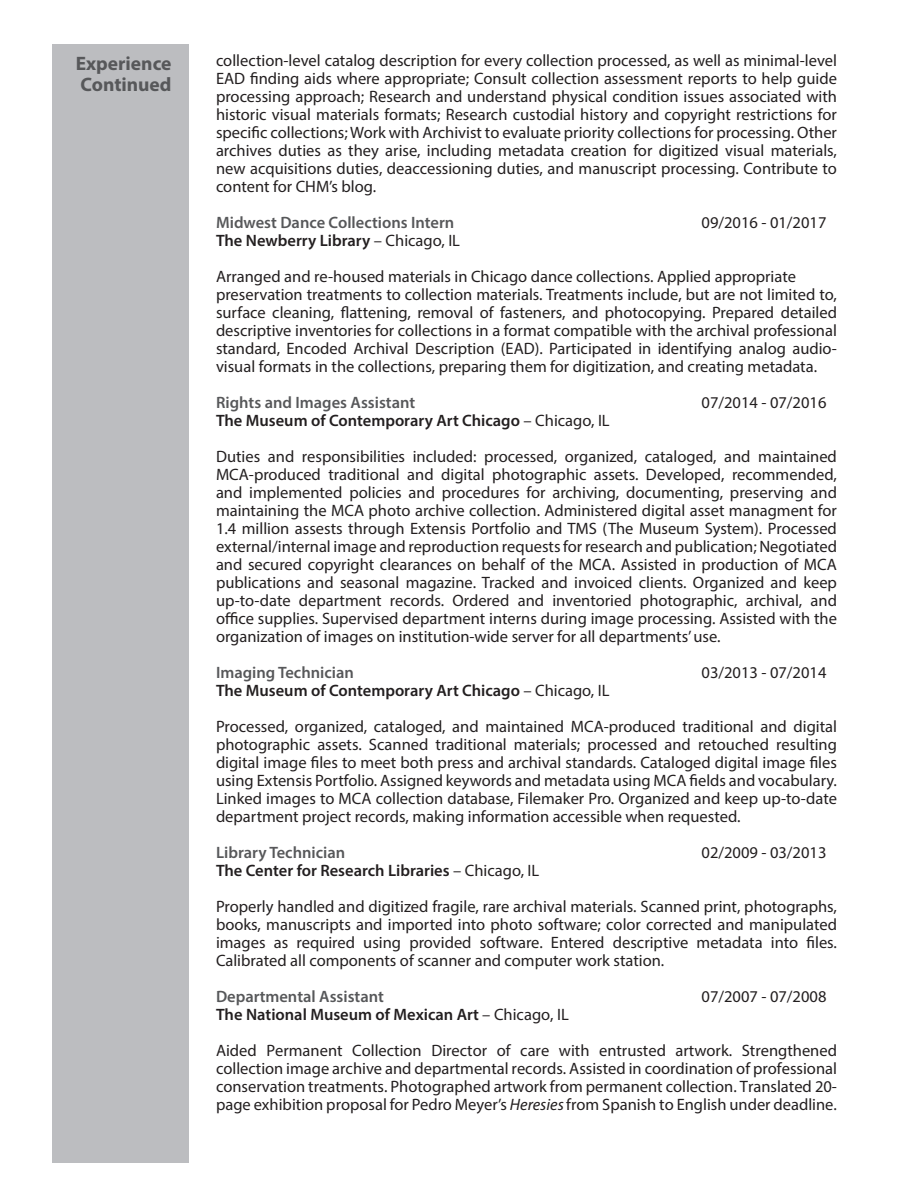
<style>
.page{position:relative;width:918px;height:1188px;background:#fff}
.page>*{position:absolute;margin:0;border:0;box-sizing:border-box;transform-origin:0 0}
.t1{font:700 19.5px "Myriad Pro";color:#57585a}
.t2{font:16.5px/18px "Myriad Pro";color:#231f20;text-align:justify}
.t3{font:600 16.5px "Myriad Pro";color:#231f20}
.t4{font:600 16.5px "Myriad Pro";color:#57585a}
.s1{font-weight:400}
.s2{font-style:italic}
</style>
<div class="page">
<div style="left:53px;top:45px;width:136px;height:1118px;background:#bcbdc0"></div>
<p class="t1" style="left:76px;top:51px;width:97px">Experience</p>
<p class="t1" style="left:81px;top:72px;width:93px">Continued</p>
<p class="t2" style="left:216px;top:52px;width:623px">collection-level catalog description for every collection processed, as well as minimal-level EAD finding aids where appropriate; Consult collection assessment reports to help guide processing approach; Research and understand physical condition issues associated with historic visual materials formats; Research custodial history and copyright restrictions for specific collections; Work with Archivist to evaluate priority collections for processing. Other archives duties as they arise, including metadata creation for digitized visual materials, new acquisitions duties, deaccessioning duties, and manuscript processing. Contribute to content for CHM’s blog.</p>
<p class="t4" style="left:216px;top:212px;width:240px">Midwest Dance Collections Intern</p>
<p class="t2" style="left:702px;top:214px;width:126px">09/2016 - 01/2017</p>
<p class="t3" style="left:216px;top:230px;width:246px">The Newberry Library <span class="s1">– Chicago, IL</span></p>
<p class="t2" style="left:216px;top:268px;width:581px">Arranged and re-housed materials in Chicago dance collections. Applied appropriate</p>
<p class="t2" style="left:216px;top:286px;width:623px">preservation treatments to collection materials. Treatments include, but are not limited to, surface cleaning, flattening, removal of fasteners, and photocopying. Prepared detailed descriptive inventories for collections in a format compatible with the archival professional standard, Encoded Archival Description (EAD). Participated in identifying analog audio&shy;visual formats in the collections, preparing them for digitization, and creating metadata.</p>
<p class="t4" style="left:216px;top:392px;width:201px">Rights and Images Assistant</p>
<p class="t2" style="left:702px;top:394px;width:126px">07/2014 - 07/2016</p>
<p class="t3" style="left:216px;top:410px;width:395px">The Museum of Contemporary Art Chicago <span class="s1">– Chicago, IL</span></p>
<p class="t2" style="left:216px;top:448px;width:623px">Duties and responsibilities included: processed, organized, cataloged, and maintained MCA-produced traditional and digital photographic assets. Developed, recommended, and implemented policies and procedures for archiving, documenting, preserving and maintaining the MCA photo archive collection. Administered digital asset managment for 1.4 million assests through Extensis Portfolio and TMS (The Museum System). Processed external/internal image and reproduction requests for research and publication; Negotiated and secured copyright clearances on behalf of the MCA. Assisted in production of MCA publications and seasonal magazine. Tracked and invoiced clients. Organized and keep up-to-date department records. Ordered and inventoried photographic, archival, and office supplies. Supervised department interns during image processing. Assisted with the organization of images on institution-wide server for all departments’ use.</p>
<p class="t4" style="left:216px;top:662px;width:139px">Imaging Technician</p>
<p class="t2" style="left:702px;top:664px;width:126px">03/2013 - 07/2014</p>
<p class="t3" style="left:216px;top:680px;width:395px">The Museum of Contemporary Art Chicago <span class="s1">– Chicago, IL</span></p>
<p class="t2" style="left:216px;top:718px;width:623px">Processed, organized, cataloged, and maintained MCA-produced traditional and digital photographic assets. Scanned traditional materials; processed and retouched resulting digital image files to meet both press and archival standards. Cataloged digital image files using Extensis Portfolio. Assigned keywords and metadata using MCA fields and vocabulary.<br>Linked images to MCA collection database, Filemaker Pro. Organized and keep up-to-date department project records, making information accessible when requested.</p>
<p class="t4" style="left:216px;top:842px;width:131px">Library Technician</p>
<p class="t2" style="left:702px;top:844px;width:126px">02/2009 - 03/2013</p>
<p class="t3" style="left:216px;top:860px;width:325px">The Center for Research Libraries <span class="s1">– Chicago, IL</span></p>
<p class="t2" style="left:216px;top:898px;width:623px">Properly handled and digitized fragile, rare archival materials. Scanned print, photographs, books, manuscripts and imported into photo software; color corrected and manipulated images as required using provided software. Entered descriptive metadata into files.<br>Calibrated all components of scanner and computer work station.</p>
<p class="t4" style="left:216px;top:986px;width:170px">Departmental Assistant</p>
<p class="t2" style="left:702px;top:988px;width:126px">07/2007 - 07/2008</p>
<p class="t3" style="left:216px;top:1004px;width:354px">The National Museum of Mexican Art <span class="s1">– Chicago, IL</span></p>
<p class="t2" style="left:216px;top:1042px;width:623px">Aided Permanent Collection Director of care with entrusted artwork. Strengthened collection image archive and departmental records. Assisted in coordination of professional conservation treatments. Photographed artwork from permanent collection. Translated 20- page exhibition proposal for Pedro Meyer’s <span class="s2">Heresies</span> from Spanish to English under deadline.</p>
</div>
